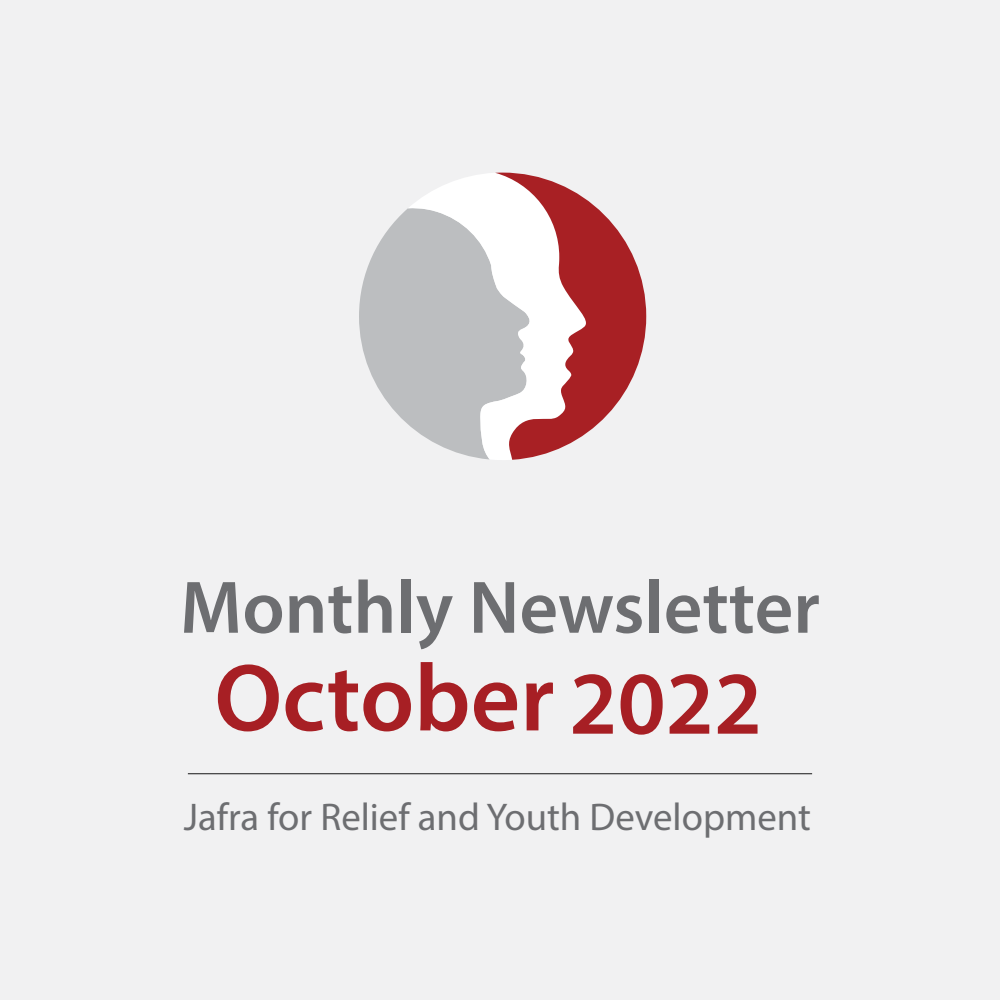
<style>
.page{position:relative;width:1000px;height:1000px;background:#f1f1f2}
.page>*{position:absolute;margin:0;border:0;box-sizing:border-box;transform-origin:0 0}
.t1{font:600 96.25px "Myriad Pro";color:#a71f24}
.t2{font:600 90px "Myriad Pro";color:#a71f24}
.t3{font:600 75px "Myriad Pro";color:#6d6e71}
.t4{font:38.75px "Myriad Pro";color:#6d6e71}
</style>
<div class="page">
<hr style="left:188px;top:773px;width:624px;height:1px;background:#414142">
<svg style="left:359px;top:208px;width:49px;height:216px;fill:#bcbec0"></svg>
<svg style="left:408px;top:173px;width:87px;height:287px;fill:#bcbec0"></svg>
<svg style="left:495px;top:173px;width:151px;height:287px"></svg>
<h3 class="t3" style="left:180px;top:560px;width:642px">Monthly Newsletter</h3>
<h1 class="t1" style="left:214px;top:637px;width:342px">October</h1>
<h2 class="t2" style="left:569px;top:646px;width:194px">2022</h2>
<p class="t4" style="left:184px;top:793px;width:629px">Jafra for Relief and Youth Development</p>
</div>
